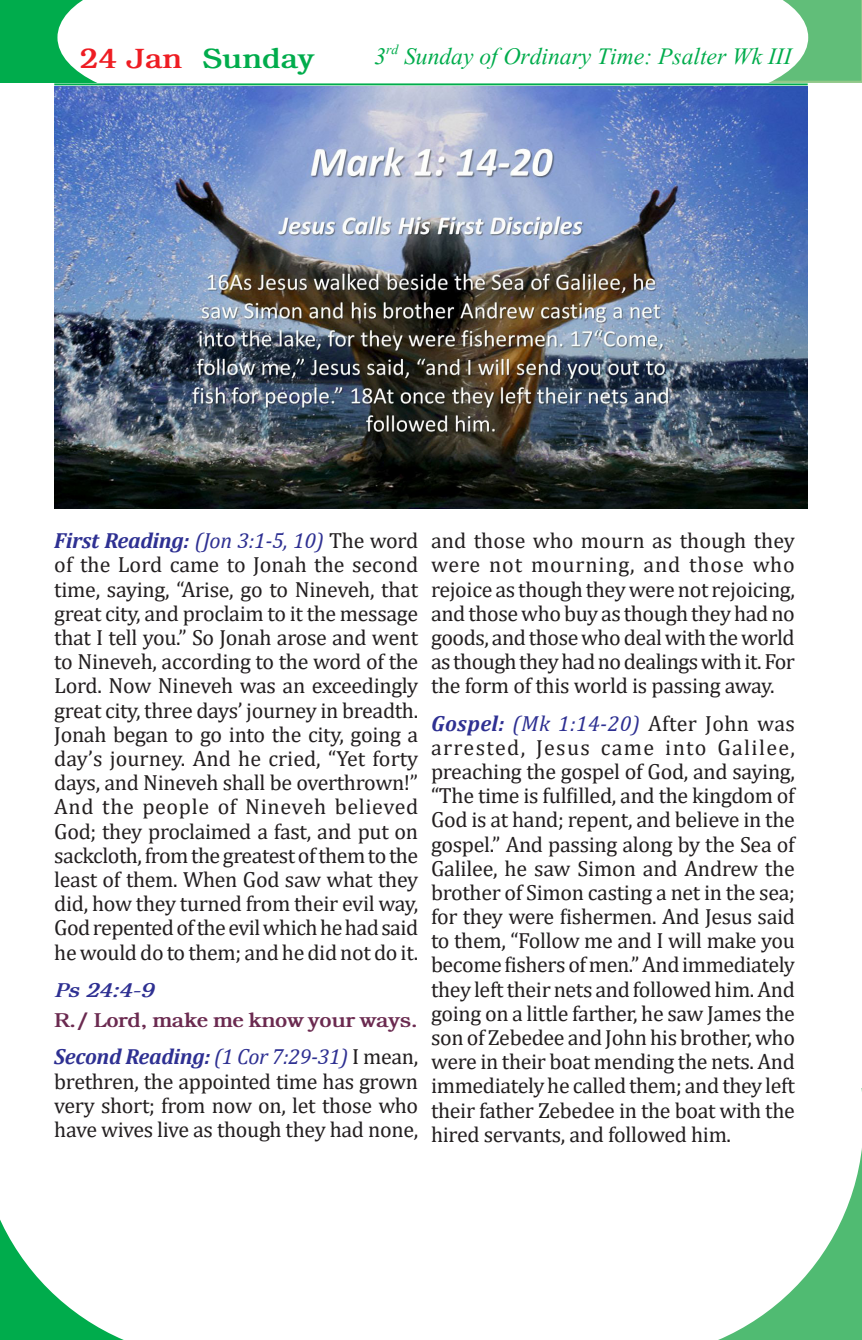
<style>
.page{position:relative;width:862px;height:1340px;background:#fff}
.page>*{position:absolute;margin:0;border:0;box-sizing:border-box;transform-origin:0 0}
.PgHd0{font:29.25px "Vijaya";color:#00ac4c}
.PgHDayR{font:700 28.12px "Bookman";color:#00ac4c}
.BodyTxtM{font:22.05px/24.1px "Cambria";letter-spacing:-.015em;color:#231f20;text-align:justify}
.Rspons{font:700 20.25px "Bookman";letter-spacing:-.02em;color:#6b2a50}
.Psalms{font:italic 700 20.25px "Bookman";color:#2e3092}
.s1{color:#ee1d23}
.s2{font-weight:700;font-style:italic;color:#2e3092}
.s3{font-style:italic;color:#2e3092}
</style>
<div class="page">
<svg style="left:0;top:1219px;width:122px;height:120px"></svg>
<svg style="left:720px;top:1155px;width:141px;height:184px"></svg>
<div style="left:0;top:0;width:255px;height:83px;background:#00ac4c"></div>
<div style="left:57px;top:0;width:275px;height:86px;background:#fff"></div>
<svg style="left:533px;top:0;width:328px;height:102px"></svg>
<hr style="left:54px;top:83px;width:753px;height:2px;background:#00ac4c">
<hr style="left:54px;top:86px;width:753px;height:1px;background:#00ac4c">
<img style="left:54px;top:87px;width:753px;height:421px">
<p class="PgHDayR" style="left:80px;top:42px;width:236px"><span class="s1">24 Jan</span> Sunday</p>
<p class="PgHd0" style="left:374px;top:33px;width:418px">3<sup>rd</sup> Sunday of Ordinary Time: Psalter Wk III</p>
<p class="BodyTxtM" style="left:54px;top:528px;width:365px"><span class="s2">First Reading:</span> <span class="s3">(Jon 3:1-5, 10)</span> The word of the Lord came to Jonah the second time, saying, “Arise, go to Nineveh, that great city, and proclaim to it the message that I tell you.” So Jonah arose and went to Nineveh, according to the word of the Lord. Now Nineveh was an exceedingly great city, three days’ journey in breadth.<br>Jonah began to go into the city, going a day’s journey. And he cried, “Yet forty days, and Nineveh shall be overthrown!” And the people of Nineveh believed God; they proclaimed a fast, and put on sackcloth, from the greatest of them to the least of them. When God saw what they did, how they turned from their evil way, God repented of the evil which he had said he would do to them; and he did not do it.</p>
<p class="Psalms" style="left:54px;top:977px;width:101px">Ps 24:4-9</p>
<p class="Rspons" style="left:54px;top:1008px;width:365px">R./ Lord, make me know your ways.</p>
<p class="BodyTxtM" style="left:54px;top:1044px;width:365px"><span class="s2">Second Reading:</span> <span class="s3">(1 Cor 7:29-31)</span> I mean, brethren, the appointed time has grown very short; from now on, let those who have wives live as though they had none,</p>
<p class="BodyTxtM" style="left:431px;top:528px;width:365px">and those who mourn as though they were not mourning, and those who rejoice as though they were not rejoicing, and those who buy as though they had no goods, and those who deal with the world as though they had no dealings with it. For the form of this world is passing away.</p>
<p class="BodyTxtM" style="left:431px;top:711px;width:365px"><span class="s2">Gospel:</span> <span class="s3">(Mk 1:14-20)</span> After John was arrested, Jesus came into Galilee, preaching the gospel of God, and saying, “The time is fulfilled, and the kingdom of God is at hand; repent, and believe in the gospel.” And passing along by the Sea of Galilee, he saw Simon and Andrew the brother of Simon casting a net in the sea; for they were fishermen. And Jesus said to them, “Follow me and I will make you become fishers of men.” And immediately they left their nets and followed him. And going on a little farther, he saw James the son of Zebedee and John his brother, who were in their boat mending the nets. And immediately he called them; and they left their father Zebedee in the boat with the hired servants, and followed him.</p>
</div>
